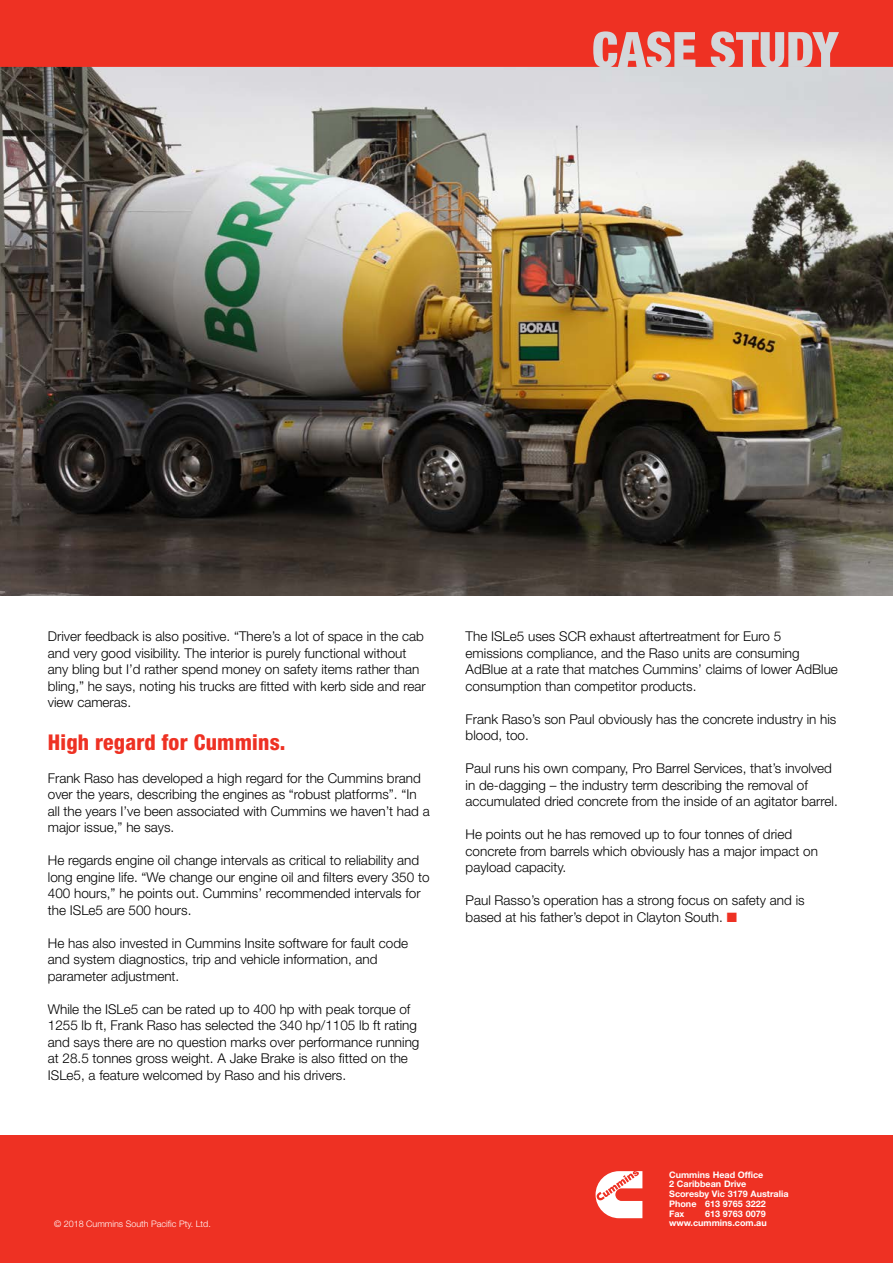
<style>
.page{position:relative;width:893px;height:1263px;background:#fff}
.page>*{position:absolute;margin:0;border:0;box-sizing:border-box;transform-origin:0 0}
.t1{font:800 condensed 21.75px "Helvetica Neue LT Std";letter-spacing:.01em;color:#ee3123}
.t2{font:300 13.5px/16.5px "Helvetica Neue LT Std";color:#000}
.t3{font:700 9px/9.8px "Helvetica Neue LT Std";color:#fff}
.t4{font:300 9px "Helvetica Neue LT Std";color:#fff}
.s1{color:#ee3123}
</style>
<div class="page">
<img style="left:0;top:67px;width:893px;height:528px">
<svg style="left:0;top:0;width:893px;height:67px;background:#eb3f32"></svg>
<div style="left:0;top:1135px;width:893px;height:128px;background:#ee3123"></div>
<svg style="left:596px;top:1171px;width:46px;height:47px"></svg>
<p class="t2" style="left:48px;top:628px;width:379px">Driver feedback is also positive. “There’s a lot of space in the cab and very good visibility. The interior is purely functional without any bling but I’d rather spend money on safety items rather than bling,” he says, noting his trucks are fitted with kerb side and rear view cameras.</p>
<h1 class="t1" style="left:48px;top:728px;width:239px">High regard for Cummins.</h1>
<p class="t2" style="left:48px;top:769px;width:383px">Frank Raso has developed a high regard for the Cummins brand over the years, describing the engines as “robust platforms”. “In all the years I’ve been associated with Cummins we haven’t had a major issue,” he says.</p>
<p class="t2" style="left:48px;top:852px;width:383px">He regards engine oil change intervals as critical to reliability and long engine life. “We change our engine oil and filters every 350 to 400 hours,” he points out. Cummins’ recommended intervals for the ISLe5 are 500 hours.</p>
<p class="t2" style="left:48px;top:934px;width:362px">He has also invested in Cummins Insite software for fault code and system diagnostics, trip and vehicle information, and parameter adjustment.</p>
<p class="t2" style="left:48px;top:1000px;width:373px">While the ISLe5 can be rated up to 400 hp with peak torque of 1255 lb ft, Frank Raso has selected the 340 hp/1105 lb ft rating and says there are no question marks over performance running at 28.5 tonnes gross weight. A Jake Brake is also fitted on the ISLe5, a feature welcomed by Raso and his drivers.</p>
<p class="t2" style="left:466px;top:628px;width:374px">The ISLe5 uses SCR exhaust aftertreatment for Euro 5 emissions compliance, and the Raso units are consuming AdBlue at a rate that matches Cummins’ claims of lower AdBlue consumption than competitor products.</p>
<p class="t2" style="left:466px;top:710px;width:372px">Frank Raso’s son Paul obviously has the concrete industry in his blood, too.</p>
<p class="t2" style="left:466px;top:760px;width:374px">Paul runs his own company, Pro Barrel Services, that’s involved in de-dagging – the industry term describing the removal of accumulated dried concrete from the inside of an agitator barrel.</p>
<p class="t2" style="left:466px;top:826px;width:354px">He points out he has removed up to four tonnes of dried concrete from barrels which obviously has a major impact on payload capacity.</p>
<p class="t2" style="left:466px;top:892px;width:341px">Paul Rasso’s operation has a strong focus on safety and is based at his father’s depot in Clayton South. <span class="s1">■</span></p>
<p class="t3" style="left:669px;top:1169px;width:121px">Cummins Head Office<br>2 Caribbean Drive<br>Scoresby Vic 3179 Australia<br>Phone 613 9765 3222<br>Fax</p>
<p class="t3" style="left:705px;top:1208px;width:62px">613 9763 0079</p>
<p class="t4" style="left:54px;top:1218px;width:158px">© 2018 Cummins South Pacific Pty. Ltd.</p>
<p class="t3" style="left:669px;top:1218px;width:99px">www.cummins.com.au</p>
</div>
